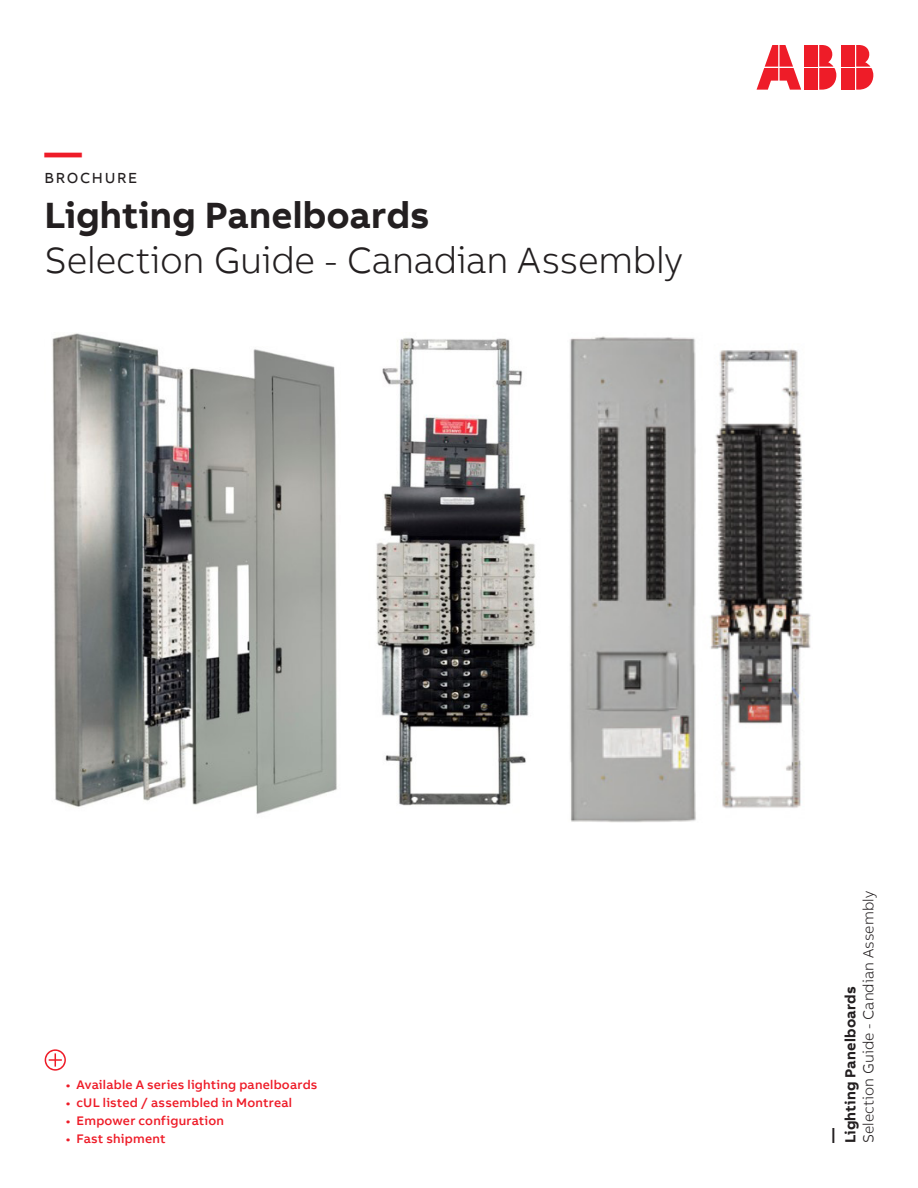
<style>
.page{position:relative;width:918px;height:1188px;background:#fff}
.page>*{position:absolute;margin:0;border:0;box-sizing:border-box;transform-origin:0 0}
.t1{font:300 37.5px "AB Bvoice";letter-spacing:-.005em;color:#231f20}
.t2{font:700 37.5px "AB Bvoice";color:#231f20}
.t3{font:700 37.5px "AB Bvoice";color:#ee1c28}
.t4{font:300 15px "AB Bvoice";letter-spacing:.005em;color:#231f20}
.t5{font:700 15px/18px "AB Bvoice";letter-spacing:.015em;color:#231f20}
.t6{font:15px "AB Bvoice";letter-spacing:.11em;color:#231f20}
.t7{font:500 12.75px "AB Bvoice";letter-spacing:.015em;color:#ee1c28}
</style>
<div class="page">
<svg style="left:45px;top:1049px;width:21px;height:22px"></svg>
<img style="left:52px;top:333px;width:759px;height:489px">
<div style="left:842px;top:45px;width:13px;height:22px;background:#ee1c28"></div>
<div style="left:842px;top:68px;width:13px;height:22px;background:#ee1c28"></div>
<svg style="left:856px;top:45px;width:17px;height:45px"></svg>
<svg style="left:757px;top:45px;width:44px;height:45px"></svg>
<div style="left:805px;top:45px;width:13px;height:22px;background:#ee1c28"></div>
<div style="left:805px;top:68px;width:13px;height:22px;background:#ee1c28"></div>
<svg style="left:819px;top:45px;width:17px;height:45px"></svg>
<h1 class="t3" style="left:45px;top:128px;width:39px">—</h1>
<p class="t6" style="left:45px;top:169px;width:94px">BROCHURE</p>
<h1 class="t2" style="left:45px;top:191px;width:387px">Lighting Panelboards</h1>
<h1 class="t1" style="left:45px;top:238px;width:639px">Selection Guide - Canadian Assembly</h1>
<p class="t7" style="left:66px;top:1076px;width:253px">• Available A series lighting panelboards</p>
<p class="t7" style="left:66px;top:1094px;width:228px">• cUL listed / assembled in Montreal</p>
<p class="t7" style="left:66px;top:1112px;width:160px">• Empower configuration</p>
<p class="t7" style="left:66px;top:1130px;width:101px">• Fast shipment</p>
<p class="t4" style="left:859px;top:1143px;width:254px;rotate:-90deg">Selection Guide - Candian Assembly</p>
<p class="t5" style="left:823px;top:1143px;width:159px;rotate:-90deg">—<br>Lighting Panelboards</p>
</div>
